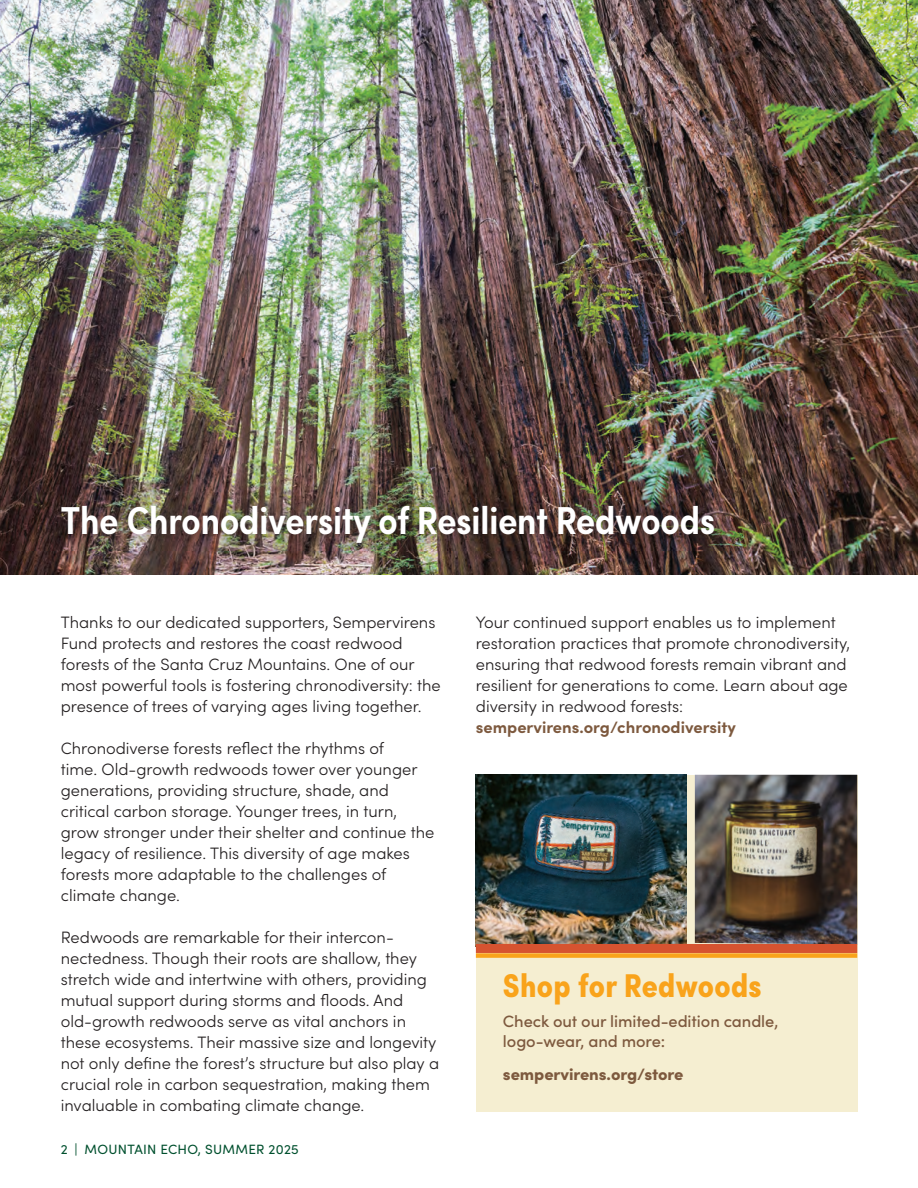
<style>
.page{position:relative;width:918px;height:1188px;background:#fff}
.page>*{position:absolute;margin:0;border:0;box-sizing:border-box;transform-origin:0 0}
.subhead{font:600 condensed 39px "Sofia Pro";color:#fff}
.subhead-2{font:700 condensed 33px "Sofia Pro";letter-spacing:.01em;color:#f9a31b}
.new_bodiy_sofia{font:300 16.5px/21px "Sofia Pro";color:#231f20}
.new_bodiy_sofia-2{font:500 16.5px/19.8px "Sofia Pro";letter-spacing:-.005em;color:#7d593e}
.new_bodiy_sofia-3{font:900 16.5px "Sofia Pro";letter-spacing:-.005em;color:#7d593e}
.t1{font:13.5px "Sofia Pro";letter-spacing:.02em;color:#00502e}
.s1{font-weight:700;color:#7d593e}
</style>
<div class="page">
<div style="left:476px;top:775px;width:381px;height:336px;background:#f5eed1"></div>
<img style="left:476px;top:775px;width:211px;height:169px">
<img style="left:695px;top:775px;width:162px;height:169px">
<div style="left:476px;top:944px;width:381px;height:9px;background:#d65330"></div>
<div style="left:476px;top:953px;width:381px;height:5px;background:#f9a31b"></div>
<img style="left:0;top:0;width:918px;height:575px">
<div style="left:41px;top:485px;width:695px;height:79px;background:#231f20;opacity:.75"></div>
<p class="subhead" style="left:61px;top:496px;width:656px">The Chronodiversity of Resilient Redwoods</p>
<p class="new_bodiy_sofia" style="left:61px;top:611px;width:382px">Thanks to our dedicated supporters, Sempervirens Fund protects and restores the coast redwood forests of the Santa Cruz Mountains. One of our most powerful tools is fostering chronodiversity: the presence of trees of varying ages living together.</p>
<p class="new_bodiy_sofia" style="left:61px;top:737px;width:375px">Chronodiverse forests reflect the rhythms of<br>time. Old-growth redwoods tower over younger generations, providing structure, shade, and critical carbon storage. Younger trees, in turn, grow stronger under their shelter and continue the legacy of resilience. This diversity of age makes forests more adaptable to the challenges of climate change.</p>
<p class="new_bodiy_sofia" style="left:61px;top:926px;width:380px">Redwoods are remarkable for their intercon&shy;nectedness. Though their roots are shallow, they stretch wide and intertwine with others, providing mutual support during storms and floods. And old-growth redwoods serve as vital anchors in these ecosystems. Their massive size and longevity not only define the forest’s structure but also play a crucial role in carbon sequestration, making them invaluable in combating climate change.</p>
<p class="t1" style="left:61px;top:1140px;width:240px">2 | MOUNTAIN ECHO, SUMMER 2025</p>
<p class="new_bodiy_sofia" style="left:476px;top:611px;width:376px">Your continued support enables us to implement restoration practices that promote chronodiversity, ensuring that redwood forests remain vibrant and resilient for generations to come. Learn about age diversity in redwood forests: <span class="s1">sempervirens.org/chronodiversity</span></p>
<p class="subhead-2" style="left:503px;top:965px;width:260px">Shop for Redwoods</p>
<p class="new_bodiy_sofia-2" style="left:503px;top:1011px;width:277px">Check out our limited-edition candle, logo-wear, and more:</p>
<p class="new_bodiy_sofia-3" style="left:503px;top:1062px;width:182px">sempervirens.org/store</p>
</div>
